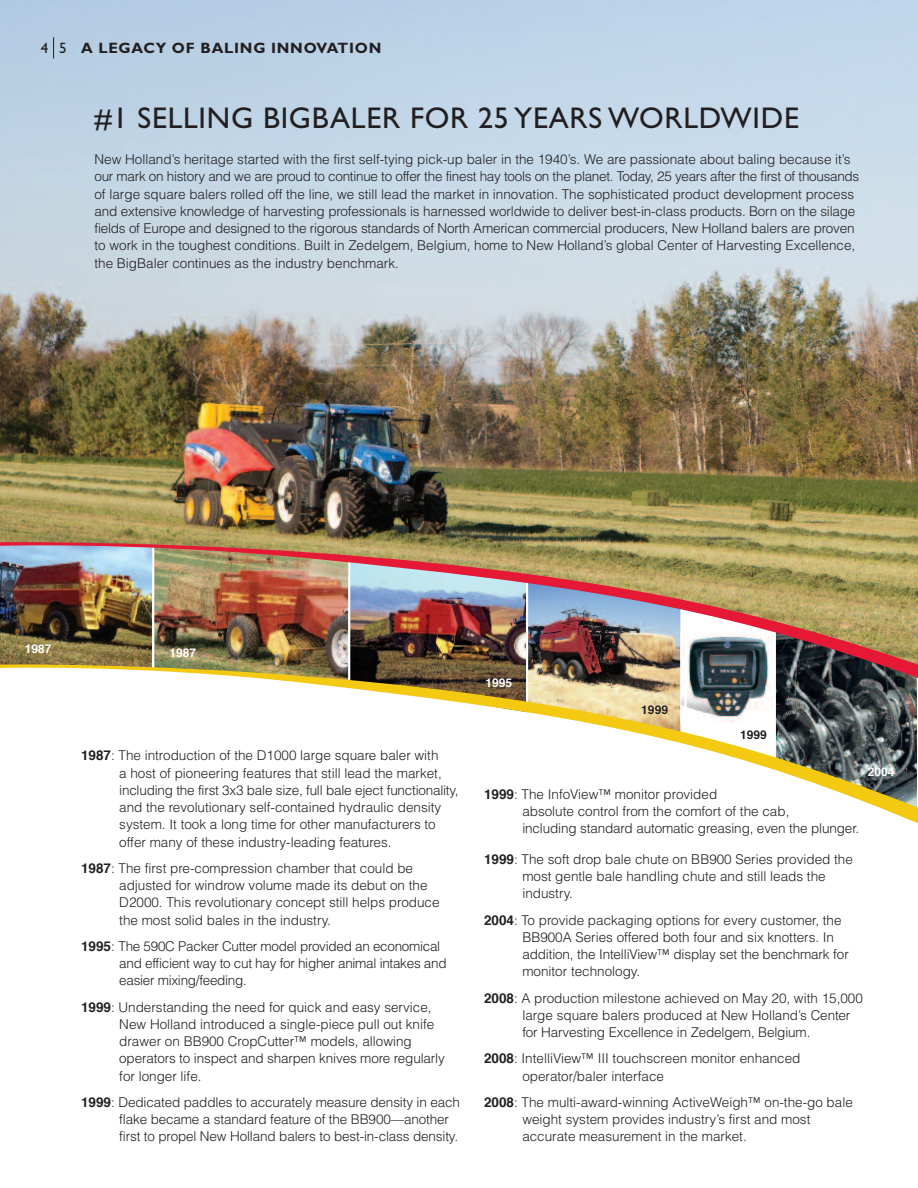
<style>
.page{position:relative;width:918px;height:1188px;background:#fff}
.page>*{position:absolute;margin:0;border:0;box-sizing:border-box;transform-origin:0 0}
.t1{font:30px "Gill Sans";letter-spacing:.025em;color:#231f20}
.t2{font:700 15px "Gill Sans";letter-spacing:.05em;color:#231f20}
.t3{font:300 13.5px/17.2px "Helvetica";color:#231f20}
.t4{font:300 13.5px/17.2px "Helvetica";letter-spacing:-.02em;color:#231f20}
.t5{font:700 12px "Helvetica";color:#fff}
.t6{font:700 12px "Helvetica";color:#231f20}
.s1{font-weight:400}
.s2{font-weight:700}
</style>
<div class="page">
<img style="left:0;top:0;width:918px;height:535px">
<svg style="left:53px;top:37px;width:1px;height:22px"></svg>
<img style="left:0;top:535px;width:918px;height:121px">
<img style="left:0;top:656px;width:918px;height:168px">
<p class="t2" style="left:41px;top:42px;width:342px"><span class="s1">4 5</span> A LEGACY OF BALING INNOVATION</p>
<h1 class="t1" style="left:94px;top:107px;width:706px">#1 SELLING BIGBALER FOR 25 YEARS WORLDWIDE</h1>
<p class="t3" style="left:94px;top:152px;width:766px">New Holland’s heritage started with the first self-tying pick-up baler in the 1940’s. We are passionate about baling because it’s our mark on history and we are proud to continue to offer the finest hay tools on the planet. Today, 25 years after the first of thousands of large square balers rolled off the line, we still lead the market in innovation. The sophisticated product development process and extensive knowledge of harvesting professionals is harnessed worldwide to deliver best-in-class products. Born on the silage fields of Europe and designed to the rigorous standards of North American commercial producers, New Holland balers are proven to work in the toughest conditions. Built in Zedelgem, Belgium, home to New Holland’s global Center of Harvesting Excellence, the BigBaler continues as the industry benchmark.</p>
<p class="t5" style="left:25px;top:644px;width:28px">1987</p>
<p class="t5" style="left:169px;top:648px;width:28px">1987</p>
<p class="t3" style="left:119px;top:748px;width:341px;text-indent:-38px"><span class="s2">1987</span>: The introduction of the D1000 large square baler with<br>a host of pioneering features that still lead the market, including the first 3x3 bale size, full bale eject functionality, and the revolutionary self-contained hydraulic density system. It took a long time for other manufacturers to offer many of these industry-leading features.</p>
<p class="t3" style="left:119px;top:861px;width:322px;text-indent:-38px"><span class="s2">1987</span>: The first pre-compression chamber that could be adjusted for windrow volume made its debut on the D2000. This revolutionary concept still helps produce the most solid bales in the industry.</p>
<p class="t4" style="left:119px;top:939px;width:329px;text-indent:-38px"><span class="s2">1995</span>: The 590C Packer Cutter model provided an economical and efficient way to cut hay for higher animal intakes and easier mixing/feeding.</p>
<p class="t3" style="left:119px;top:1000px;width:327px;text-indent:-38px"><span class="s2">1999</span>: Understanding the need for quick and easy service, New Holland introduced a single-piece pull out knife drawer on BB900 CropCutter™ models, allowing operators to inspect and sharpen knives more regularly for longer life.</p>
<p class="t3" style="left:119px;top:1095px;width:342px;text-indent:-38px"><span class="s2">1999</span>: Dedicated paddles to accurately measure density in each flake became a standard feature of the BB900—another first to propel New Holland balers to best-in-class density.</p>
<p class="t5" style="left:486px;top:678px;width:28px">1995</p>
<p class="t6" style="left:641px;top:705px;width:28px">1999</p>
<p class="t6" style="left:740px;top:729px;width:28px">1999</p>
<p class="t5" style="left:868px;top:767px;width:28px">2004</p>
<p class="t3" style="left:522px;top:787px;width:338px;text-indent:-38px"><span class="s2">1999</span>: The InfoView™ monitor provided<br>absolute control from the comfort of the cab,<br>including standard automatic greasing, even the plunger.</p>
<p class="t3" style="left:522px;top:852px;width:332px;text-indent:-38px"><span class="s2">1999</span>: The soft drop bale chute on BB900 Series provided the most gentle bale handling chute and still leads the industry.</p>
<p class="t3" style="left:522px;top:913px;width:328px;text-indent:-38px"><span class="s2">2004</span>: To provide packaging options for every customer, the BB900A Series offered both four and six knotters. In addition, the IntelliView™ display set the benchmark for monitor technology.</p>
<p class="t3" style="left:522px;top:991px;width:342px;text-indent:-38px"><span class="s2">2008</span>: A production milestone achieved on May 20, with 15,000 large square balers produced at New Holland’s Center for Harvesting Excellence in Zedelgem, Belgium.</p>
<p class="t3" style="left:522px;top:1051px;width:280px;text-indent:-38px"><span class="s2">2008</span>: IntelliView™ III touchscreen monitor enhanced operator/baler interface</p>
<p class="t3" style="left:522px;top:1095px;width:332px;text-indent:-38px"><span class="s2">2008</span>: The multi-award-winning ActiveWeigh™ on-the-go bale weight system provides industry’s first and most accurate measurement in the market.</p>
</div>
